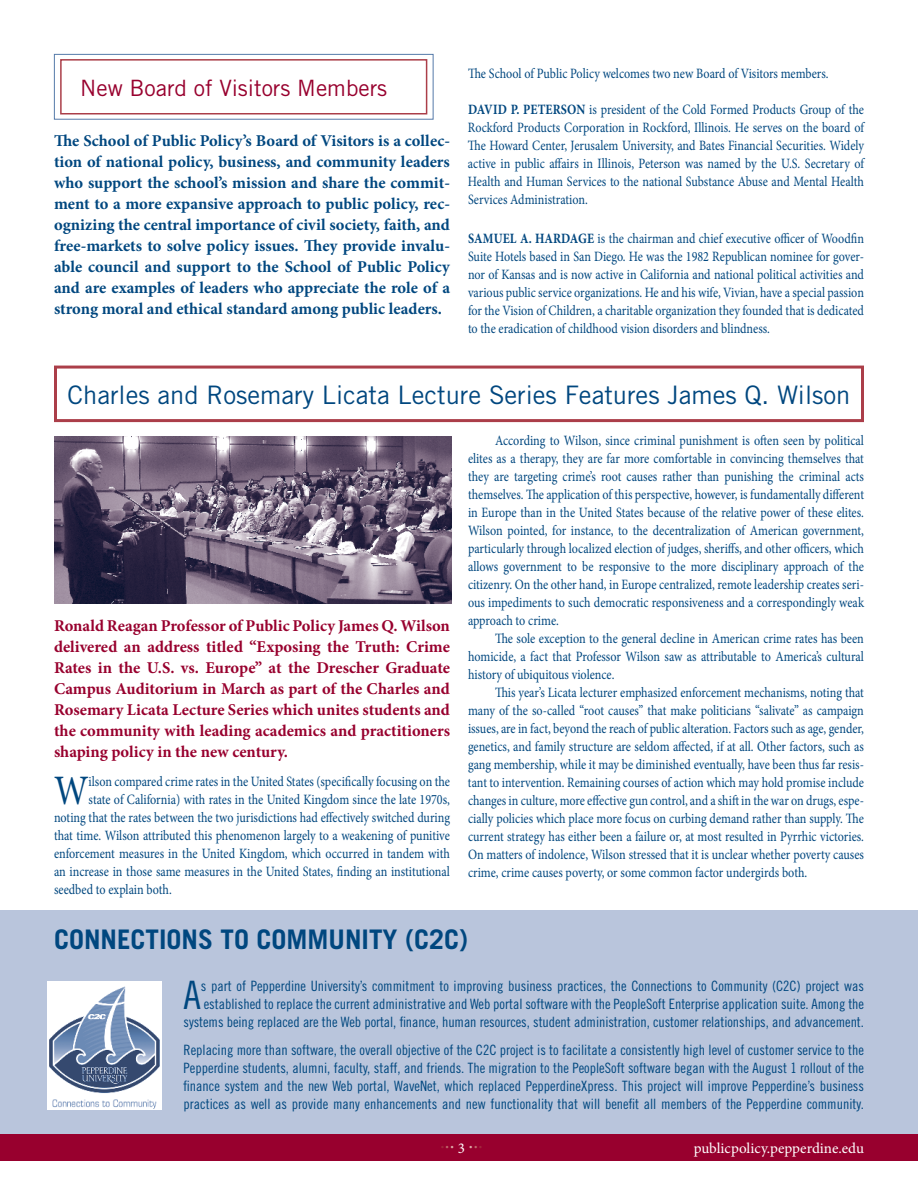
<style>
.page{position:relative;width:918px;height:1188px;background:#fff}
.page>*{position:absolute;margin:0;border:0;box-sizing:border-box;transform-origin:0 0}
.t1{font:42px "Minion Pro";color:#00477f;scale:.85 1}
.t2{font:39.15px "Trade Gothic Cond Eighteen";color:#00477f}
.t3{font:700 27px "Trade Gothic";color:#00477f}
.t4{font:25.5px "Trade Gothic";color:#00477f}
.t5{font:22.5px "Trade Gothic";color:#98002e}
.t6{font:21px "Minion Pro";color:#a2263b}
.t7{font:700 16.5px/21px "Minion Pro";color:#00477f;text-align:justify}
.t8{font:700 16.5px/21px "Minion Pro";color:#98002e;text-align:justify}
.t9{font:15px "Minion Pro";color:#fff}
.t10{font:14.25px/18px "Minion Pro";letter-spacing:-.005em;color:#00477f;text-align:justify;scale:.85 1}
.t11{font:14.25px/18px "Trade Gothic Cond Eighteen";color:#00477f;text-align:right}
.t12{font:700 14.25px "Minion Pro";letter-spacing:-.01em;color:#00477f;scale:.85 1}
.s1{font-weight:700}
.s2{color:#bf6869}
.s3{color:#ddaba7}
</style>
<div class="page">
<div style="left:0;top:910px;width:918px;height:234px;background:#b9c5dc"></div>
<div style="left:0;top:1134px;width:918px;height:27px;background:#98002e"></div>
<div style="left:60px;top:59px;width:367px;height:56px;border:2px solid #ab3e49"></div>
<div style="left:54px;top:54px;width:380px;height:66px;border:1px solid #557aa9"></div>
<img style="left:47px;top:981px;width:114px;height:129px">
<div style="left:54px;top:366px;width:810px;height:56px;border:3px solid #ab3e49"></div>
<img style="left:54px;top:436px;width:398px;height:168px">
<h3 class="t5" style="left:80px;top:74px;width:309px">New Board of Visitors Members</h3>
<p class="t7" style="left:54px;top:130px;width:398px">The School of Public Policy’s Board of Visitors is a collec&shy;tion of national policy, business, and community leaders who support the school’s mission and share the commit&shy;ment to a more expansive approach to public policy, rec&shy;ognizing the central importance of civil society, faith, and free-markets to solve policy issues. They provide invalu&shy;able council and support to the School of Public Policy and are examples of leaders who appreciate the role of a strong moral and ethical standard among public leaders.</p>
<p class="t10" style="left:468px;top:64px;width:426px">The School of Public Policy welcomes two new Board of Visitors members.</p>
<p class="t12" style="left:468px;top:99px;width:20px">David</p>
<p class="t10" style="left:468px;top:100px;width:467px;text-indent:43px"><span class="s1">P. Peterson</span> is president of the Cold Formed Products Group of the Rockford Products Corporation in Rockford, Illinois. He serves on the board of The Howard Center, Jerusalem University, and Bates Financial Securities. Widely active in public affairs in Illinois, Peterson was named by the U.S. Secretary of Health and Human Services to the national Substance Abuse and Mental Health Services Administration.</p>
<p class="t12" style="left:468px;top:229px;width:20px">Samu</p>
<p class="t12" style="left:503px;top:229px;width:60px">el A. Harda</p>
<p class="t10" style="left:468px;top:230px;width:467px;text-indent:110px"><span class="s1">ge</span> is the chairman and chief executive officer of Woodfin Suite Hotels based in San Diego. He was the 1 982 Republican nominee for gover&shy;nor of Kansas and is now active in California and national political activities and various public service organizations. He and his wife, Vivian, have a special passion for the Vision of Children, a charitable organization they founded that is dedicated to the eradication of childhood vision disorders and blindness.</p>
<h3 class="t4" style="left:68px;top:379px;width:784px">Charles and Rosemary Licata Lecture Series Features James Q. Wilson</h3>
<p class="t8" style="left:54px;top:615px;width:398px">Ronald Reagan Professor of Public Policy James Q. Wilson delivered an address titled “Exposing the Truth: Crime Rates in the U.S. vs. Europe” at the Drescher Graduate Campus Auditorium in March as part of the Charles and Rosemary Licata Lecture Series which unites students and the community with leading academics and practitioners shaping policy in the new century.</p>
<h1 class="t1" style="left:54px;top:762px;width:42px">W</h1>
<p class="t10" style="left:89px;top:772px;width:427px">ilson compared crime rates in the United States (specifically focusing on the</p>
<p class="t10" style="left:89px;top:790px;width:427px">state of California) with rates in the United Kingdom since the late 1 970s,</p>
<p class="t10" style="left:54px;top:808px;width:467px">noting that the rates between the two jurisdictions had effectively switched during</p>
<p class="t10" style="left:54px;top:826px;width:467px">that time. Wilson attributed this phenomenon largely to a weakening of punitive</p>
<p class="t10" style="left:54px;top:844px;width:467px">enforcement measures in the United Kingdom, which occurred in tandem with</p>
<p class="t10" style="left:54px;top:862px;width:467px">an increase in those same measures in the United States, finding an institutional</p>
<p class="t10" style="left:54px;top:880px;width:140px">seedbed to explain both.</p>
<p class="t10" style="left:468px;top:432px;width:467px;text-indent:27px">According to Wilson, since criminal punishment is often seen by political elites as a therapy, they are far more comfortable in convincing themselves that they are targeting crime’s root causes rather than punishing the criminal acts themselves. The application of this perspective, however, is fundamentally different in Europe than in the United States because of the relative power of these elites.<br>Wilson pointed, for instance, to the decentralization of American government, particularly through localized election of judges, sheriffs, and other officers, which allows government to be responsive to the more disciplinary approach of the citizenry. On the other hand, in Europe centralized, remote leadership creates seri&shy;ous impediments to such democratic responsiveness and a correspondingly weak approach to crime.</p>
<p class="t10" style="left:468px;top:630px;width:467px;text-indent:27px">The sole exception to the general decline in American crime rates has been homicide, a fact that Professor Wilson saw as attributable to America’s cultural history of ubiquitous violence.</p>
<p class="t10" style="left:468px;top:684px;width:467px;text-indent:27px">This year’s Licata lecturer emphasized enforcement mechanisms, noting that many of the so-called “root causes” that make politicians “salivate” as campaign issues, are in fact, beyond the reach of public alteration. Factors such as age, gender, genetics, and family structure are seldom affected, if at all. Other factors, such as gang membership, while it may be diminished eventually, have been thus far resis&shy;tant to intervention. Remaining courses of action which may hold promise include changes in culture, more effective gun control, and a shift in the war on drugs, espe&shy;cially policies which place more focus on curbing demand rather than supply. The current strategy has either been a failure or, at most resulted in Pyrrhic victories.<br>On matters of indolence, Wilson stressed that it is unclear whether poverty causes crime, crime causes poverty, or some common factor undergirds both.</p>
<h3 class="t3" style="left:54px;top:923px;width:416px">CONNECTIONS TO COMMUNITY (C2C)</h3>
<h2 class="t2" style="left:184px;top:971px;width:19px">A</h2>
<p class="t11" style="left:184px;top:976px;width:682px">s part of Pepperdine University’s commitment to improving business practices, the Connections to Community (C2C) project was established to replace the current administrative and Web portal software with the PeopleSoft Enterprise application suite. Among the systems being replaced are the Web portal, finance, human resources, student administration, customer relationships, and advancement.</p>
<p class="t11" style="left:184px;top:1041px;width:682px;text-align:justify">Replacing more than software, the overall objective of the C2C project is to facilitate a consistently high level of customer service to the Pepperdine students, alumni, faculty, staff, and friends. The migration to the PeopleSoft software began with the August 1 rollout of the finance system and the new Web portal, WaveNet, which replaced PepperdineXpress. This project will improve Pepperdine’s business practices as well as provide many enhancements and new functionality that will benefit all members of the Pepperdine community.</p>
<h3 class="t6" style="left:440px;top:1127px;width:44px">.<span class="s2">.</span><span class="s3">. .</span><span class="s2">.</span>.</h3>
<p class="t9" style="left:694px;top:1138px;width:172px">publicpolicy.pepperdine.edu</p>
</div>
